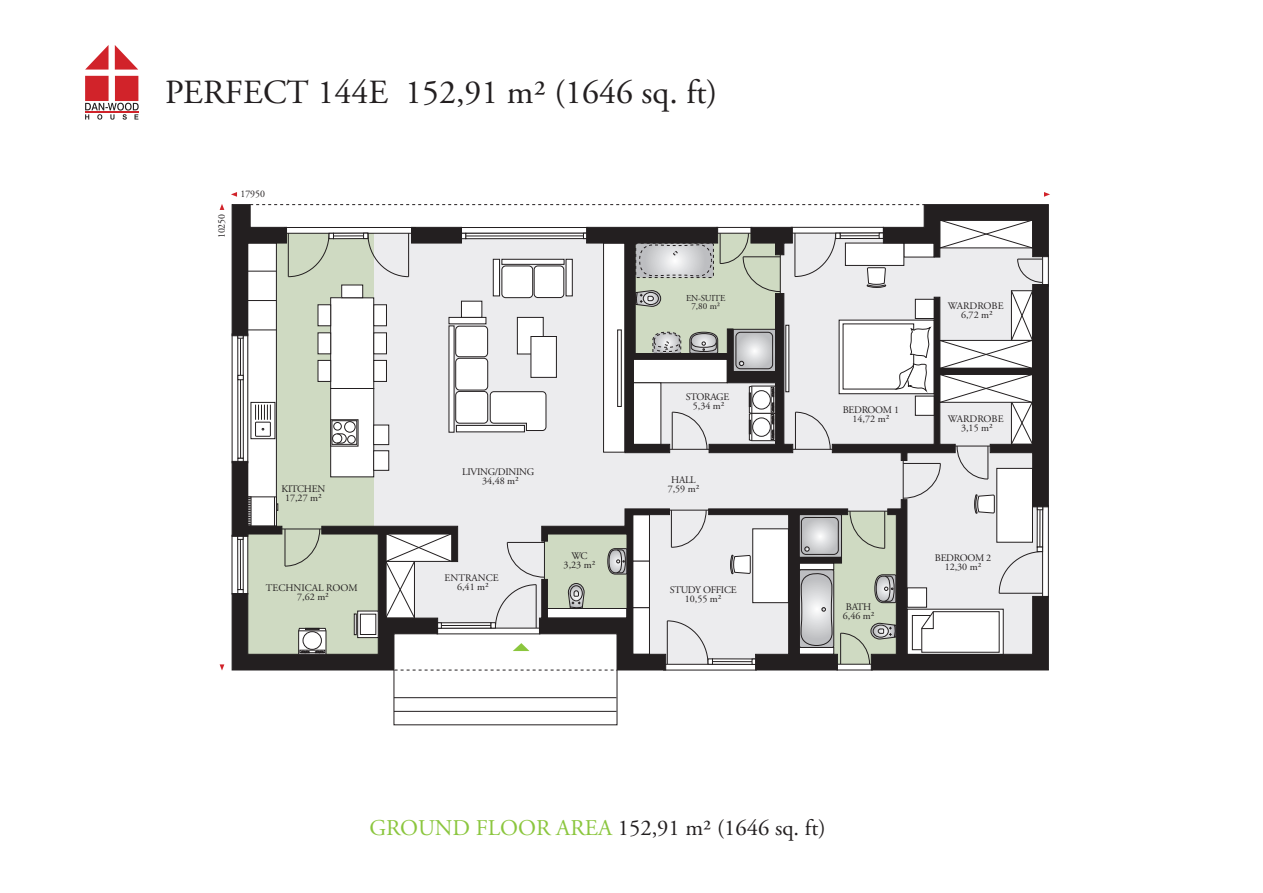
<style>
.page{position:relative;width:1263px;height:893px;background:#fff}
.page>*{position:absolute;margin:0;border:0;box-sizing:border-box;transform-origin:0 0}
.t1{font:33.75px "Adobe Garamond Pro";color:#231f20}
.t2{font:22.5px "Adobe Garamond Pro";color:#231f20}
.t3{font:10.05px/9px "Adobe Garamond Pro";color:#231f20;text-align:center}
.t4{font:10.05px/9px "Adobe Garamond Pro";letter-spacing:-.03em;color:#231f20;text-align:center}
.t5{font:9.15px/7.5px "Adobe Garamond Pro";letter-spacing:-.03em;color:#231f20;text-align:center}
.s1{color:#8bc63e}
</style>
<div class="page">
<div style="left:85px;top:76px;width:24px;height:25px;background:#d1232a"></div>
<div style="left:115px;top:76px;width:23px;height:25px;background:#d1232a"></div>
<svg style="left:85px;top:45px;width:24px;height:25px"></svg>
<svg style="left:115px;top:45px;width:23px;height:25px"></svg>
<svg style="left:85px;top:103px;width:54px;height:17px"></svg>
<svg style="left:220px;top:204px;width:4px;height:6px"></svg>
<svg style="left:220px;top:664px;width:4px;height:6px"></svg>
<svg style="left:231px;top:192px;width:6px;height:5px"></svg>
<svg style="left:1044px;top:192px;width:6px;height:5px"></svg>
<hr style="left:394px;top:711px;width:222px;height:1px;background:#231f20">
<hr style="left:394px;top:697px;width:222px;height:1px;background:#231f20">
<svg style="left:232px;top:204px;width:817px;height:467px"></svg>
<h1 class="t1" style="left:165px;top:72px;width:554px">PERFECT 144E 152,91 m2 (1646 sq. ft)</h1>
<p class="t3" style="left:218px;top:238px;width:26px;rotate:-90deg">10250</p>
<p class="t3" style="left:240px;top:190px;width:26px">17950</p>
<p class="t4" style="left:282px;top:485px;width:45px">KITCHEN<br>17,27 m²</p>
<p class="t3" style="left:266px;top:584px;width:93px">TECHNICAL ROOM<br>7,62 m²</p>
<p class="t4" style="left:462px;top:468px;width:74px">LIVING/DINING<br>34,48 m²</p>
<p class="t3" style="left:445px;top:574px;width:56px">ENTRANCE<br>6,41 m²</p>
<p class="t3" style="left:564px;top:552px;width:33px">WC<br>3,23 m²</p>
<p class="t5" style="left:686px;top:295px;width:41px">EN-SUITE<br>7,80 m²</p>
<p class="t4" style="left:686px;top:392px;width:45px">STORAGE<br>5,34 m²</p>
<p class="t3" style="left:668px;top:475px;width:33px">HALL<br>7,59 m²</p>
<p class="t4" style="left:670px;top:585px;width:68px">STUDY OFFICE<br>10,55 m²</p>
<p class="t4" style="left:843px;top:406px;width:58px">BEDROOM 1<br>14,72 m²</p>
<p class="t3" style="left:948px;top:302px;width:57px">WARDROBE<br>6,72 m²</p>
<p class="t3" style="left:948px;top:415px;width:57px">WARDROBE<br>3,15 m²</p>
<p class="t3" style="left:843px;top:602px;width:33px">BATH<br>6,46 m²</p>
<p class="t4" style="left:935px;top:553px;width:58px">BEDROOM 2<br>12,30 m²</p>
<h2 class="t2" style="left:369px;top:814px;width:458px"><span class="s1">GROUND FLOOR AREA</span> 152,91 m2 (1646 sq. ft)</h2>
</div>
